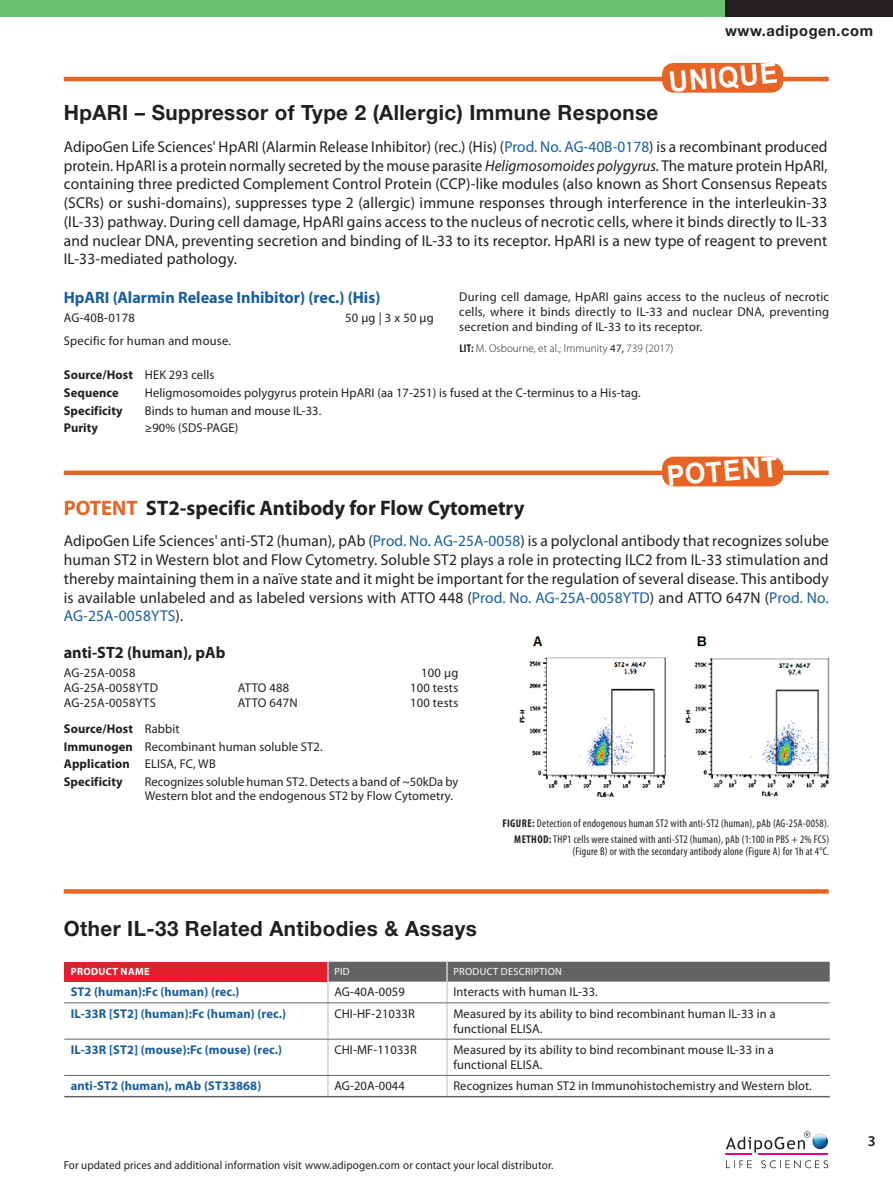
<style>
.page{position:relative;width:893px;height:1191px;background:#fff}
.page>*{position:absolute;margin:0;border:0;box-sizing:border-box;transform-origin:0 0}
.t1{font:700 28.2px "Arial";color:#fff;scale:.94 1}
.t2{font:700 21px "Helvetica Neue LT Std";letter-spacing:.02em;color:#231f20}
.t3{font:700 21px "Myriad Pro";color:#231f20}
.t4{font:700 16.5px "Myriad Pro";color:#185ea0}
.t5{font:700 16.5px "Myriad Pro";color:#231f20}
.t6{font:15.75px/18.8px "Myriad Pro";letter-spacing:.01em;color:#231f20;text-align:justify}
.t7{font:700 15px "Helvetica Neue LT Std";letter-spacing:.04em;color:#231f20}
.t8{font:600 15px "Myriad Pro";color:#231f20}
.t9{font:12.75px/15px "Myriad Pro";letter-spacing:.01em;color:#231f20}
.t10{font:700 12.75px "Myriad Pro";letter-spacing:.01em;color:#185ea0}
.t11{font:700 12.75px/17.7px "Myriad Pro";letter-spacing:.01em;color:#231f20}
.t12{font:11.7px "Myriad Pro";letter-spacing:.01em;color:#231f20;scale:.95 1}
.t13{font:condensed 11.25px/16.2px "Myriad Pro";letter-spacing:.02em;color:#231f20;text-align:right}
.t14{font:300 11.25px "Myriad Pro";letter-spacing:.01em;color:#231f20}
.t15{font:10.5px "Myriad Pro";letter-spacing:.03em;color:#fff}
.t16{font:700 10.5px "Myriad Pro";letter-spacing:.03em;color:#fff}
.s1{color:#185ea0}
.s2{font-style:italic}
.s3{font-weight:700;font-stretch:condensed}
.s4{font-weight:400}
.s5{color:#e86424}
.s6{font-weight:700}
</style>
<div class="page">
<div style="left:0;top:0;width:893px;height:17px;background:#69c071"></div>
<div style="left:725px;top:0;width:168px;height:17px;background:#231f20"></div>
<img style="left:812px;top:1133px;width:16px;height:16px;border-radius:8px">
<svg style="left:726px;top:1131px;width:84px;height:21px"></svg>
<hr style="left:726px;top:1153px;width:26px;height:2px;background:#ed028c">
<hr style="left:759px;top:1153px;width:69px;height:2px;background:#ed028c">
<svg style="left:726px;top:1160px;width:26px;height:8px"></svg>
<svg style="left:761px;top:1160px;width:67px;height:8px"></svg>
<hr style="left:64px;top:77px;width:765px;height:4px;background:#e86424">
<div style="left:662px;top:63px;width:121px;height:30px;background:#e86424;border-radius:12px"></div>
<div style="left:64px;top:470px;width:765px;height:5px;background:#e86424"></div>
<svg style="left:64px;top:889px;width:765px;height:4px;background:#e96b2f"></svg>
<img style="left:519px;top:636px;width:311px;height:161px">
<div style="left:662px;top:456px;width:121px;height:30px;background:#e86424;border-radius:12px"></div>
<div style="left:64px;top:961px;width:264px;height:20px;background:#e41d2f"></div>
<div style="left:329px;top:961px;width:501px;height:20px;background:#636366"></div>
<hr style="left:327px;top:961px;width:2px;height:20px;background:#d1d2d4">
<hr style="left:446px;top:961px;width:2px;height:20px;background:#d1d2d4">
<hr style="left:327px;top:981px;width:2px;height:21px;background:#d1d2d4">
<hr style="left:446px;top:981px;width:2px;height:21px;background:#d1d2d4">
<hr style="left:327px;top:1003px;width:2px;height:35px;background:#d1d2d4">
<hr style="left:446px;top:1003px;width:2px;height:35px;background:#d1d2d4">
<hr style="left:327px;top:1039px;width:2px;height:36px;background:#d1d2d4">
<hr style="left:446px;top:1039px;width:2px;height:36px;background:#d1d2d4">
<hr style="left:327px;top:1075px;width:2px;height:21px;background:#d1d2d4">
<hr style="left:446px;top:1075px;width:2px;height:21px;background:#d1d2d4">
<hr style="left:64px;top:1002px;width:264px;height:1px;background:#636366">
<hr style="left:328px;top:1002px;width:119px;height:1px;background:#636366">
<hr style="left:447px;top:1002px;width:383px;height:1px;background:#636366">
<hr style="left:64px;top:1038px;width:264px;height:1px;background:#636366">
<hr style="left:328px;top:1038px;width:119px;height:1px;background:#636366">
<hr style="left:447px;top:1038px;width:383px;height:1px;background:#636366">
<hr style="left:64px;top:1075px;width:264px;height:1px;background:#636366">
<hr style="left:328px;top:1075px;width:119px;height:1px;background:#636366">
<hr style="left:447px;top:1075px;width:383px;height:1px;background:#636366">
<hr style="left:64px;top:1096px;width:264px;height:1px;background:#636366">
<hr style="left:328px;top:1096px;width:119px;height:1px;background:#636366">
<hr style="left:447px;top:1096px;width:383px;height:1px;background:#636366">
<p class="t7" style="left:725px;top:22px;width:150px">www.adipogen.com</p>
<h1 class="t1" style="left:667px;top:63px;width:118px;rotate:-5deg">UNIQUE</h1>
<h2 class="t2" style="left:64px;top:100px;width:596px">HpARI – Suppressor of Type 2 (Allergic) Immune Response</h2>
<p class="t6" style="left:64px;top:137px;width:765px">AdipoGen Life Sciences' HpARI (Alarmin Release Inhibitor) (rec.) (His) (<span class="s1">Prod. No. AG-40B-0178</span>) is a recombinant produced protein. HpARI is a protein normally secreted by the mouse parasite <span class="s2">Heligmosomoides polygyrus.</span> The mature protein HpARI, containing three predicted Complement Control Protein (CCP)-like modules (also known as Short Consensus Repeats (SCRs) or sushi-domains), suppresses type 2 (allergic) immune responses through interference in the interleukin-33 (IL-33) pathway. During cell damage, HpARI gains access to the nucleus of necrotic cells, where it binds directly to IL-33 and nuclear DNA, preventing secretion and binding of IL-33 to its receptor. HpARI is a new type of reagent to prevent IL-33-mediated pathology.</p>
<p class="t4" style="left:64px;top:289px;width:318px">HpARI (Alarmin Release Inhibitor) (rec.) (His)</p>
<p class="t9" style="left:64px;top:310px;width:72px">AG-40B-0178</p>
<p class="t9" style="left:345px;top:310px;width:90px">50 µg | 3 x 50 µg</p>
<p class="t9" style="left:64px;top:333px;width:169px">Specific for human and mouse.</p>
<p class="t9" style="left:459px;top:289px;width:371px;text-align:justify">During cell damage, HpARI gains access to the nucleus of necrotic cells, where it binds directly to IL-33 and nuclear DNA, preventing secretion and binding of IL-33 to its receptor.</p>
<p class="t14" style="left:459px;top:342px;width:216px"><span class="s3">LIT:</span> M. Osbourne, et al.; Immunity <span class="s4">47,</span> 739 (2017)</p>
<p class="t11" style="left:64px;top:366px;width:152px">Source/Host <span class="s4">HEK 293 cells<br></span>Sequence</p>
<p class="t9" style="left:145px;top:385px;width:497px">Heligmosomoides polygyrus protein HpARI (aa 17-251) is fused at the C-terminus to a His-tag.</p>
<p class="t11" style="left:64px;top:401px;width:61px">Specificity</p>
<p class="t9" style="left:145px;top:403px;width:178px">Binds to human and mouse IL-33.</p>
<p class="t11" style="left:64px;top:419px;width:36px">Purity</p>
<p class="t9" style="left:145px;top:421px;width:95px">≥90% (SDS-PAGE)</p>
<h1 class="t1" style="left:665px;top:456px;width:120px;rotate:-5deg">POTENT</h1>
<h2 class="t3" style="left:64px;top:496px;width:462px"><span class="s5">POTENT</span> ST2-specific Antibody for Flow Cytometry</h2>
<p class="t6" style="left:64px;top:532px;width:767px">AdipoGen Life Sciences' anti-ST2 (human), pAb (<span class="s1">Prod. No. AG-25A-0058</span>) is a polyclonal antibody that recognizes solube human ST2 in Western blot and Flow Cytometry. Soluble ST2 plays a role in protecting ILC2 from IL-33 stimulation and thereby maintaining them in a naïve state and it might be important for the regulation of several disease. This antibody is available unlabeled and as labeled versions with ATTO 448 (<span class="s1">Prod. No. AG-25A-0058YTD</span>) and ATTO 647N (<span class="s1">Prod. No.<br>AG-25A-0058YTS</span>).</p>
<p class="t5" style="left:64px;top:643px;width:163px">anti-ST2 (human), pAb</p>
<p class="t9" style="left:64px;top:665px;width:73px">AG-25A-0058</p>
<p class="t9" style="left:421px;top:665px;width:39px">100 µg</p>
<p class="t9" style="left:64px;top:680px;width:96px">AG-25A-0058YTD</p>
<p class="t9" style="left:238px;top:680px;width:53px">ATTO 488</p>
<p class="t9" style="left:410px;top:680px;width:50px">100 tests</p>
<p class="t9" style="left:64px;top:695px;width:94px">AG-25A-0058YTS</p>
<p class="t9" style="left:238px;top:695px;width:61px">ATTO 647N</p>
<p class="t9" style="left:410px;top:695px;width:50px">100 tests</p>
<p class="t9" style="left:64px;top:720px;width:260px;line-height:17.7px"><span class="s6">Source/Host</span> Rabbit<br><span class="s6">Immunogen</span> Recombinant human soluble ST2.<br><span class="s6">Application</span> ELISA, FC, WB<br><span class="s6">Specificity</span></p>
<p class="t9" style="left:145px;top:775px;width:315px;line-height:13.5px">Recognizes soluble human ST2. Detects a band of ~50kDa by<br>Western blot and the endogenous ST2 by Flow Cytometry.</p>
<p class="t13" style="left:502px;top:815px;width:328px"><span class="s6">FIGURE:</span> Detection of endogenous human ST2 with anti-ST2 (human), pAb (AG-25A-0058).<br><span class="s6">METHOD:</span>THP1 cells were stained with anti-ST2 (human), pAb (1:100 in PBS + 2% FCS)</p>
<p class="t13" style="left:573px;top:843px;width:258px">(Figure B) or with the secondary antibody alone (Figure A) for 1h at 4°C.</p>
<h2 class="t2" style="left:64px;top:915px;width:415px">Other IL-33 Related Antibodies &amp; Assays</h2>
<p class="t16" style="left:71px;top:965px;width:80px">PRODUCT NAME</p>
<p class="t15" style="left:334px;top:965px;width:17px">PID</p>
<p class="t15" style="left:453px;top:965px;width:110px">PRODUCT DESCRIPTION</p>
<p class="t10" style="left:71px;top:985px;width:170px">ST2 (human):Fc (human) (rec.)</p>
<p class="t9" style="left:334px;top:985px;width:72px">AG-40A-0059</p>
<p class="t9" style="left:453px;top:985px;width:146px">Interacts with human IL-33.</p>
<p class="t10" style="left:71px;top:1006px;width:217px">IL-33R [ST2] (human):Fc (human) (rec.)</p>
<p class="t9" style="left:334px;top:1006px;width:82px">CHI-HF-21033R</p>
<p class="t9" style="left:453px;top:1006px;width:324px">Measured by its ability to bind recombinant human IL-33 in a functional ELISA.</p>
<p class="t10" style="left:71px;top:1042px;width:213px">IL-33R [ST2] (mouse):Fc (mouse) (rec.)</p>
<p class="t9" style="left:334px;top:1042px;width:84px">CHI-MF-11033R</p>
<p class="t9" style="left:453px;top:1042px;width:322px">Measured by its ability to bind recombinant mouse IL-33 in a functional ELISA.</p>
<p class="t10" style="left:71px;top:1078px;width:192px">anti-ST2 (human), mAb (ST33868)</p>
<p class="t9" style="left:334px;top:1078px;width:72px">AG-20A-0044</p>
<p class="t9" style="left:453px;top:1078px;width:360px">Recognizes human ST2 in Immunohistochemistry and Western blot.</p>
<p class="t12" style="left:64px;top:1158px;width:517px">For updated prices and additional information visit www.adipogen.com or contact your local distributor.</p>
<p class="t8" style="left:868px;top:1132px;width:10px">3</p>
</div>
